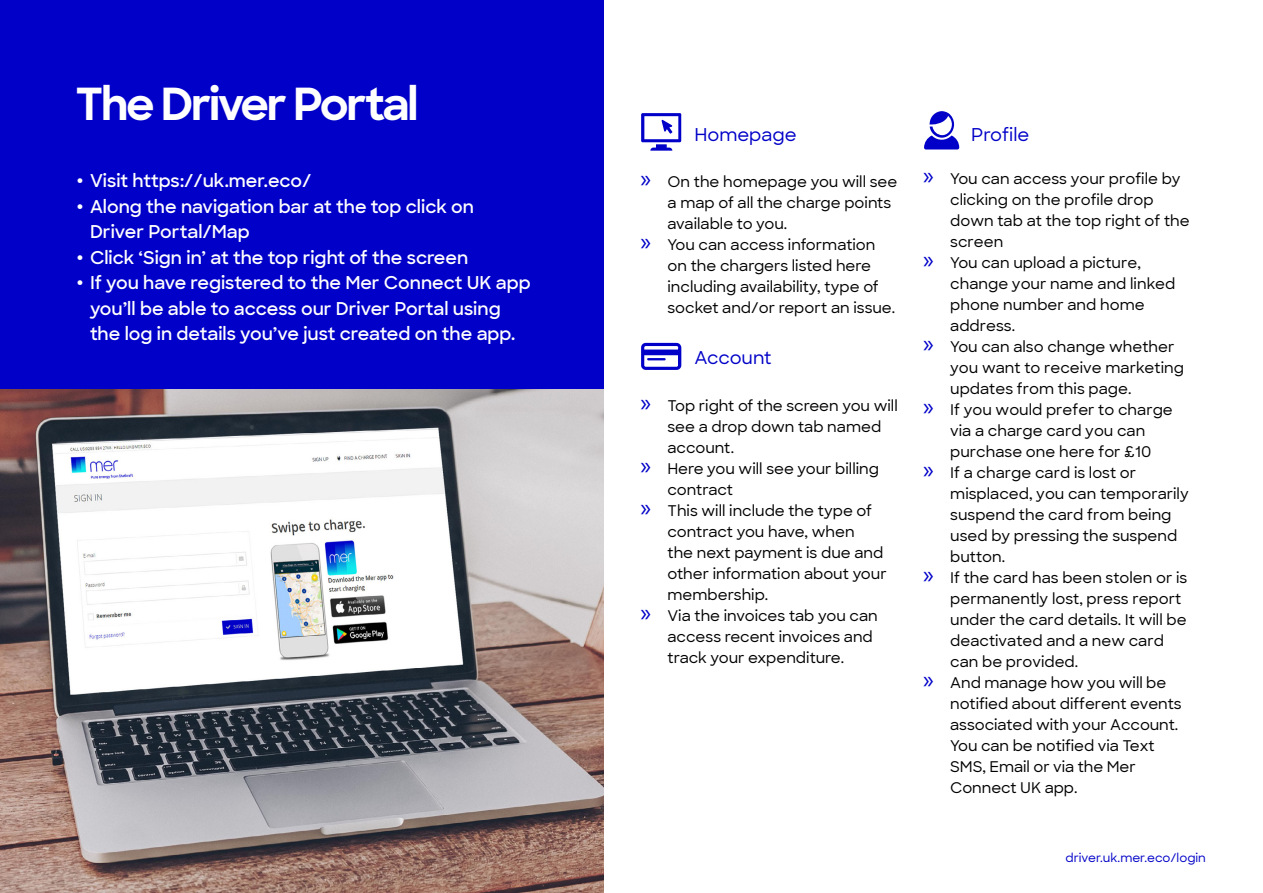
<style>
.page{position:relative;width:1263px;height:893px;background:#fff}
.page>*{position:absolute;margin:0;border:0;box-sizing:border-box;transform-origin:0 0}
.t1{font:700 45px "Sharp Sans";letter-spacing:-.05em;color:#fff}
.t2{font:600 18px/25.5px "Sharp Sans";color:#fff}
.t3{font:500 18px "Sharp Sans";letter-spacing:-.005em;color:#0000c8}
.t4{font:500 15px "Sharp Sans";color:#000}
.t5{font:500 12px "Sharp Sans";color:#0000c8}
.s1{font-size:25.5px}
.s2{font-family:"Myriad Pro";font-weight:400;font-size:25.5px;color:#0000c8}
</style>
<div class="page">
<img style="left:0;top:389px;width:604px;height:504px">
<div style="left:0;top:0;width:604px;height:389px;background:#0000c8"></div>
<svg style="left:924px;top:111px;width:35px;height:38px"></svg>
<svg style="left:641px;top:343px;width:40px;height:27px"></svg>
<svg style="left:641px;top:113px;width:40px;height:38px"></svg>
<h1 class="t1" style="left:75px;top:71px;width:345px">The Driver Portal</h1>
<p class="t2" style="left:75px;top:167px;width:238px"><span class="s1">•</span> Visit https://uk.mer.eco/</p>
<p class="t2" style="left:90px;top:193px;width:385px;text-indent:-15px"><span class="s1">•</span> Along the navigation bar at the top click on<br>Driver Portal/Map</p>
<p class="t2" style="left:75px;top:244px;width:395px"><span class="s1">•</span> Click ‘Sign in’ at the top right of the screen</p>
<p class="t2" style="left:90px;top:269px;width:442px;text-indent:-15px"><span class="s1">•</span> If you have registered to the Mer Connect UK app you’ll be able to access our Driver Portal using the log in details you’ve just created on the app.</p>
<p class="t3" style="left:694px;top:121px;width:104px">Homepage</p>
<p class="t4" style="left:640px;top:170px;width:258px"><span class="s2">»</span> On the homepage you will see</p>
<p class="t4" style="left:667px;top:191px;width:225px">a map of all the charge points</p>
<p class="t4" style="left:667px;top:212px;width:121px">available to you.</p>
<p class="t4" style="left:640px;top:233px;width:236px"><span class="s2">»</span> You can access information</p>
<p class="t4" style="left:667px;top:254px;width:205px">on the chargers listed here</p>
<p class="t4" style="left:667px;top:275px;width:213px">including availability, type of</p>
<p class="t4" style="left:667px;top:296px;width:229px">socket and/or report an issue.</p>
<p class="t3" style="left:694px;top:344px;width:79px">Account</p>
<p class="t4" style="left:640px;top:394px;width:259px"><span class="s2">»</span> Top right of the screen you will</p>
<p class="t4" style="left:667px;top:415px;width:215px">see a drop down tab named</p>
<p class="t4" style="left:667px;top:436px;width:68px">account.</p>
<p class="t4" style="left:640px;top:457px;width:240px"><span class="s2">»</span> Here you will see your billing</p>
<p class="t4" style="left:667px;top:478px;width:67px">contract</p>
<p class="t4" style="left:640px;top:499px;width:233px"><span class="s2">»</span> This will include the type of</p>
<p class="t4" style="left:667px;top:520px;width:189px">contract you have, when</p>
<p class="t4" style="left:667px;top:541px;width:217px">the next payment is due and</p>
<p class="t4" style="left:667px;top:562px;width:221px">other information about your</p>
<p class="t4" style="left:667px;top:583px;width:102px">membership.</p>
<p class="t4" style="left:640px;top:604px;width:239px"><span class="s2">»</span> Via the invoices tab you can</p>
<p class="t4" style="left:667px;top:625px;width:207px">access recent invoices and</p>
<p class="t4" style="left:667px;top:646px;width:178px">track your expenditure.</p>
<p class="t3" style="left:971px;top:121px;width:60px">Profile</p>
<p class="t4" style="left:923px;top:167px;width:259px"><span class="s2">»</span> You can access your profile by</p>
<p class="t4" style="left:950px;top:188px;width:205px">clicking on the profile drop</p>
<p class="t4" style="left:950px;top:209px;width:241px">down tab at the top right of the</p>
<p class="t4" style="left:950px;top:230px;width:55px">screen</p>
<p class="t4" style="left:923px;top:251px;width:219px"><span class="s2">»</span> You can upload a picture,</p>
<p class="t4" style="left:950px;top:272px;width:227px">change your name and linked</p>
<p class="t4" style="left:950px;top:293px;width:196px">phone number and home</p>
<p class="t4" style="left:950px;top:314px;width:66px">address.</p>
<p class="t4" style="left:923px;top:335px;width:253px"><span class="s2">»</span> You can also change whether</p>
<p class="t4" style="left:950px;top:356px;width:235px">you want to receive marketing</p>
<p class="t4" style="left:950px;top:377px;width:183px">updates from this page.</p>
<p class="t4" style="left:923px;top:398px;width:251px"><span class="s2">»</span> If you would prefer to charge</p>
<p class="t4" style="left:950px;top:419px;width:197px">via a charge card you can</p>
<p class="t4" style="left:950px;top:440px;width:203px">purchase one here for £10</p>
<p class="t4" style="left:923px;top:461px;width:215px"><span class="s2">»</span> If a charge card is lost or</p>
<p class="t4" style="left:950px;top:482px;width:240px">misplaced, you can temporarily</p>
<p class="t4" style="left:950px;top:503px;width:223px">suspend the card from being</p>
<p class="t4" style="left:950px;top:524px;width:229px">used by pressing the suspend</p>
<p class="t4" style="left:950px;top:545px;width:56px">button.</p>
<p class="t4" style="left:923px;top:566px;width:266px"><span class="s2">»</span> If the card has been stolen or is</p>
<p class="t4" style="left:950px;top:587px;width:233px">permanently lost, press report</p>
<p class="t4" style="left:950px;top:608px;width:238px">under the card details. It will be</p>
<p class="t4" style="left:950px;top:629px;width:215px">deactivated and a new card</p>
<p class="t4" style="left:950px;top:650px;width:129px">can be provided.</p>
<p class="t4" style="left:923px;top:671px;width:245px"><span class="s2">»</span> And manage how you will be</p>
<p class="t4" style="left:950px;top:692px;width:233px">notified about different events</p>
<p class="t4" style="left:950px;top:713px;width:230px">associated with your Account.</p>
<p class="t4" style="left:950px;top:734px;width:206px">You can be notified via Text</p>
<p class="t4" style="left:950px;top:755px;width:187px">SMS, Email or via the Mer</p>
<p class="t4" style="left:950px;top:776px;width:129px">Connect UK app.</p>
<p class="t5" style="left:1065px;top:849px;width:142px">driver.uk.mer.eco/login</p>
</div>
